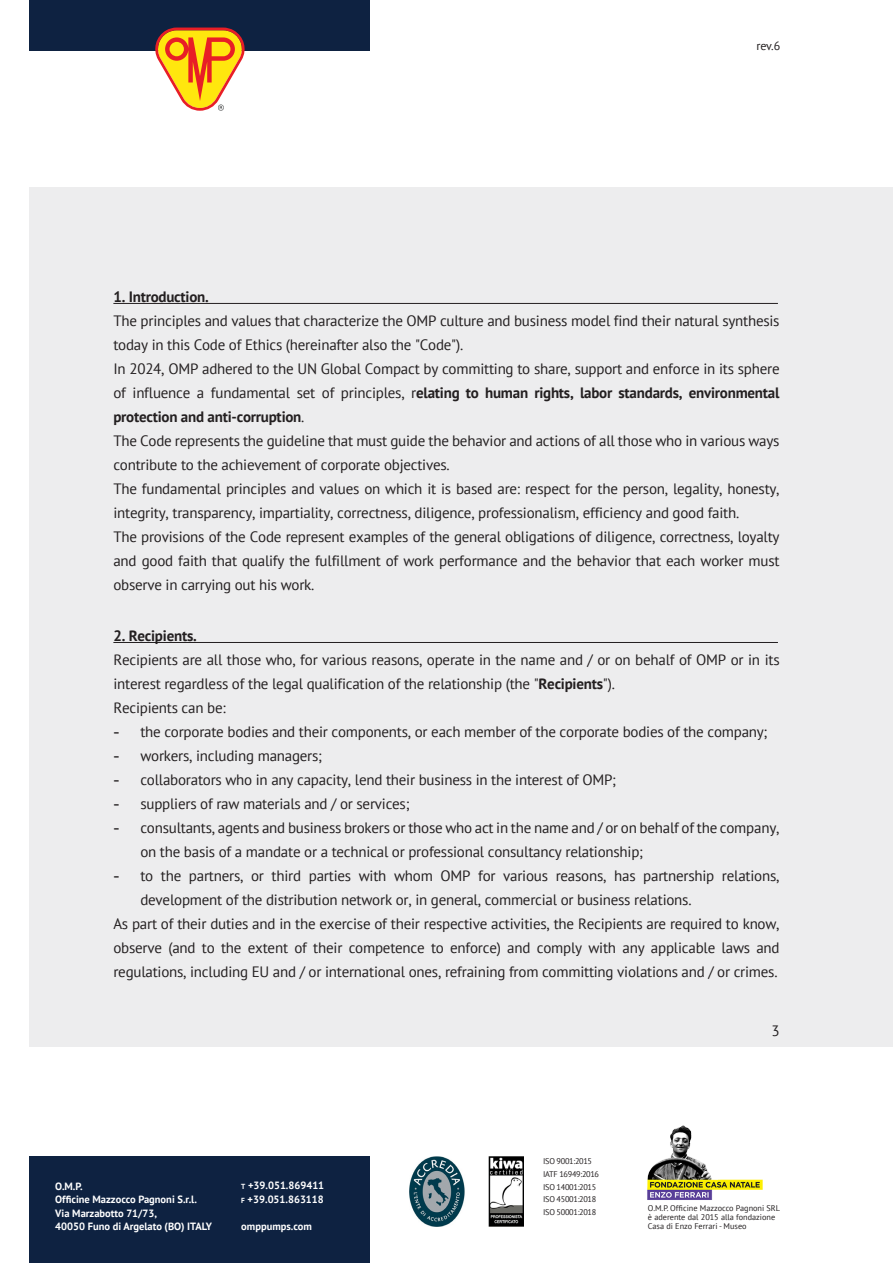
<style>
.page{position:relative;width:893px;height:1263px;background:#fff}
.page>*{position:absolute;margin:0;border:0;box-sizing:border-box;transform-origin:0 0}
.Body_Text_Copy{font:15px/24px "PT Sans";letter-spacing:-.015em;color:#231f20}
.Heading_1{font:700 15px "PT Sans";letter-spacing:-.015em;color:#231f20}
.t1{font:12px "PT Sans";color:#231f20}
.t2{font:700 10.5px/13.5px "PT Sans";color:#fff}
.t3{font:8.25px/9.1px "PT Sans";letter-spacing:-.01em;color:#231f20}
.t4{font:8.25px/12.6px "PT Sans";letter-spacing:-.035em;color:#231f20}
.s1{font-weight:700}
.s2{font-family:"Times New Roman";font-size:18px}
.s3{font-size:7.35px}
</style>
<div class="page">
<div style="left:30px;top:187px;width:863px;height:859px;background:#ededee"></div>
<div style="left:30px;top:1157px;width:340px;height:106px;background:#0e2241"></div>
<div style="left:30px;top:0;width:340px;height:51px;background:#0e2241"></div>
<img style="left:647px;top:1125px;width:116px;height:75px">
<svg style="left:155px;top:28px;width:90px;height:83px"></svg>
<img style="left:409px;top:1157px;width:114px;height:69px">
<hr style="left:113px;top:303px;width:665px;height:1px;background:#231f20">
<hr style="left:113px;top:642px;width:665px;height:1px;background:#231f20">
<p class="t1" style="left:756px;top:38px;width:25px">rev.6</p>
<p class="Heading_1" style="left:113px;top:287px;width:97px">1. Introduction.</p>
<p class="Body_Text_Copy" style="left:113px;top:309px;width:668px">The principles and values that characterize the OMP culture and business model find their natural synthesis today in this Code of Ethics (hereinafter also the "Code").</p>
<p class="Body_Text_Copy" style="left:113px;top:357px;width:668px;text-align:justify">In 2024, OMP adhered to the UN Global Compact by committing to share, support and enforce in its sphere of influence a fundamental set of principles, r<span class="s1">elating to human rights, labor standards, environmental protection and anti-corruption</span>.</p>
<p class="Body_Text_Copy" style="left:113px;top:429px;width:668px">The Code represents the guideline that must guide the behavior and actions of all those who in various ways contribute to the achievement of corporate objectives.</p>
<p class="Body_Text_Copy" style="left:113px;top:477px;width:668px">The fundamental principles and values on which it is based are: respect for the person, legality, honesty, integrity, transparency, impartiality, correctness, diligence, professionalism, efficiency and good faith.</p>
<p class="Body_Text_Copy" style="left:113px;top:525px;width:668px;text-align:justify">The provisions of the Code represent examples of the general obligations of diligence, correctness, loyalty and good faith that qualify the fulfillment of work performance and the behavior that each worker must observe in carrying out his work.</p>
<p class="Heading_1" style="left:113px;top:626px;width:85px">2. Recipients.</p>
<p class="Body_Text_Copy" style="left:113px;top:648px;width:668px">Recipients are all those who, for various reasons, operate in the name and / or on behalf of OMP or in its interest regardless of the legal qualification of the relationship (the "<span class="s1">Recipients</span>").</p>
<p class="Body_Text_Copy" style="left:113px;top:696px;width:114px">Recipients can be:</p>
<p class="Body_Text_Copy" style="left:113px;top:720px;width:656px"><span class="s2">-</span> the corporate bodies and their components, or each member of the corporate bodies of the company;</p>
<p class="Body_Text_Copy" style="left:113px;top:744px;width:210px"><span class="s2">-</span> workers, including managers;</p>
<p class="Body_Text_Copy" style="left:113px;top:768px;width:504px"><span class="s2">-</span> collaborators who in any capacity, lend their business in the interest of OMP;</p>
<p class="Body_Text_Copy" style="left:113px;top:792px;width:298px"><span class="s2">-</span> suppliers of raw materials and / or services;</p>
<p class="Body_Text_Copy" style="left:140px;top:816px;width:641px;text-indent:-27px"><span class="s2">-</span> consultants, agents and business brokers or those who act in the name and / or on behalf of the company, on the basis of a mandate or a technical or professional consultancy relationship;</p>
<p class="Body_Text_Copy" style="left:140px;top:864px;width:641px;text-indent:-27px"><span class="s2">-</span> to the partners, or third parties with whom OMP for various reasons, has partnership relations, development of the distribution network or, in general, commercial or business relations.</p>
<p class="Body_Text_Copy" style="left:113px;top:912px;width:668px;text-align:justify">As part of their duties and in the exercise of their respective activities, the Recipients are required to know, observe (and to the extent of their competence to enforce) and comply with any applicable laws and regulations, including EU and / or international ones, refraining from committing violations and / or crimes.</p>
<p class="t2" style="left:55px;top:1179px;width:158px">O.M.P.<br>Officine Mazzocco Pagnoni S.r.l.<br>Via Marzabotto 71/73,<br>40050 Funo di Argelato (BO) ITALY</p>
<p class="t2" style="left:241px;top:1178px;width:85px"><span class="s3">t</span> +39.051.869411 <span class="s3">f</span> +39.051.863118</p>
<p class="t2" style="left:241px;top:1219px;width:72px">omppumps.com</p>
<p class="t4" style="left:543px;top:1155px;width:57px">ISO 9001:2015<br>IATF 16949:2016<br>ISO 14001:2015<br>ISO 45001:2018<br>ISO 50001:2018</p>
<p class="Body_Text_Copy" style="left:771px;top:1018px;width:10px">3</p>
<p class="t3" style="left:648px;top:1203px;width:134px">O.M.P. Officine Mazzocco Pagnoni SRL è aderente dal 2015 alla fondazione<br>Casa di Enzo Ferrari - Museo</p>
</div>
